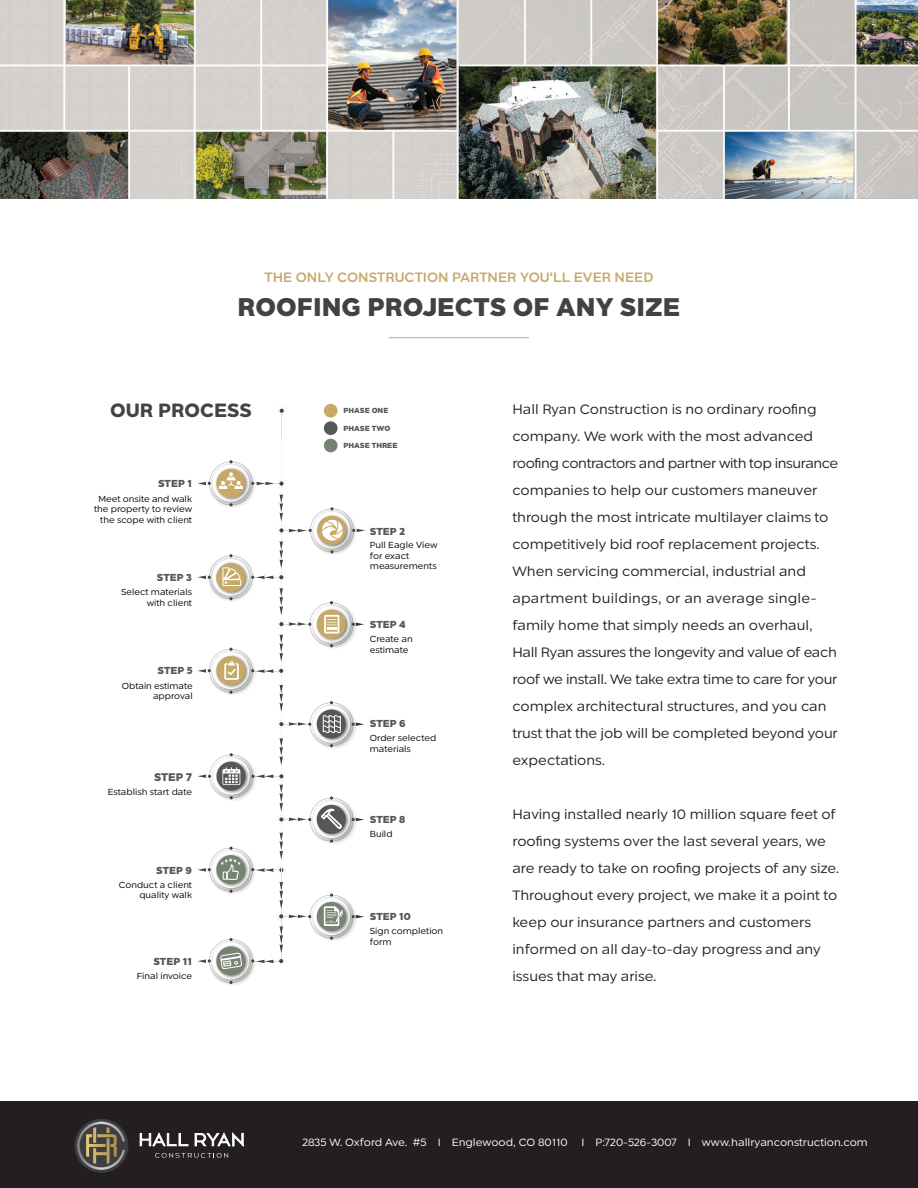
<style>
.page{position:relative;width:918px;height:1188px;background:#fff}
.page>*{position:absolute;margin:0;border:0;box-sizing:border-box;transform-origin:0 0}
.t1{font:900 25.5px "BD Megatoya";color:#424242}
.t2{font:19.05px "BD Megatoya Variable";color:#434343}
.t3{font:13.5px/27px "BD Megatoya";color:#231f20}
.t4{font:600 13.5px "BD Megatoya";color:#c6a967}
.t5{font:900 11.1px "BD Megatoya";color:#575757}
.t6{font:10.5px "BD Megatoya";color:#fff}
.t7{font:900 10.05px "BD Megatoya";color:#575757}
.t8{font:8.7px/10.5px "BD Megatoya";color:#000;text-align:right}
.t9{font:900 7.35px "BD Megatoya";color:#575757}
</style>
<div class="page">
<div style="left:0;top:1102px;width:918px;height:86px;background:#231f20"></div>
<svg style="left:140px;top:1132px;width:48px;height:14px"></svg>
<svg style="left:195px;top:1132px;width:48px;height:15px"></svg>
<svg style="left:155px;top:1153px;width:73px;height:5px"></svg>
<div style="left:75px;top:1119px;width:53px;height:53px;background:#3e3e3f;border-radius:50%"></div>
<div style="left:75px;top:1119px;width:53px;height:54px;border:1px solid #3e3e3f;border-radius:50%"></div>
<svg style="left:77px;top:1122px;width:48px;height:48px"></svg>
<img style="left:0;top:0;width:918px;height:199px">
<hr style="left:389px;top:337px;width:140px;height:1px;background:#c6a967">
<hr style="left:281px;top:438px;width:1px;height:45px;background:#e0deda">
<svg style="left:277px;top:406px;width:9px;height:32px"></svg>
<div style="left:324px;top:404px;width:14px;height:14px;background:#c6a968;border-radius:50%"></div>
<div style="left:324px;top:421px;width:14px;height:14px;background:#575757;border-radius:50%"></div>
<div style="left:324px;top:439px;width:14px;height:13px;background:#778372;border-radius:50%"></div>
<svg style="left:197px;top:460px;width:168px;height:525px"></svg>
<p class="t4" style="left:265px;top:269px;width:390px">THE ONLY CONSTRUCTION PARTNER YOU‘LL EVER NEED</p>
<p class="t1" style="left:238px;top:290px;width:444px">ROOFING PROJECTS OF ANY SIZE</p>
<p class="t2" style="left:110px;top:398px;width:143px">OUR PROCESS</p>
<p class="t7" style="left:158px;top:477px;width:36px">STEP 1</p>
<p class="t8" style="left:94px;top:493px;width:100px">Meet onsite and walk the property to review the scope with client</p>
<p class="t7" style="left:157px;top:571px;width:37px">STEP 3</p>
<p class="t8" style="left:121px;top:587px;width:73px">Select materials with client</p>
<p class="t7" style="left:157px;top:664px;width:37px">STEP 5</p>
<p class="t8" style="left:122px;top:680px;width:72px">Obtain estimate approval</p>
<p class="t5" style="left:154px;top:769px;width:40px">STEP 7</p>
<p class="t8" style="left:108px;top:787px;width:86px">Establish start date</p>
<p class="t7" style="left:156px;top:863px;width:37px">STEP 9</p>
<p class="t8" style="left:119px;top:879px;width:75px">Conduct a client quality walk</p>
<p class="t7" style="left:153px;top:954px;width:40px">STEP 11</p>
<p class="t8" style="left:137px;top:971px;width:57px">Final invoice</p>
<p class="t9" style="left:344px;top:406px;width:46px">PHASE ONE</p>
<p class="t9" style="left:344px;top:423px;width:48px">PHASE TWO</p>
<p class="t9" style="left:344px;top:441px;width:55px">PHASE THREE</p>
<p class="t7" style="left:370px;top:524px;width:37px">STEP 2</p>
<p class="t8" style="left:370px;top:540px;width:69px;text-align:left">Pull Eagle View for exact measurements</p>
<p class="t7" style="left:370px;top:617px;width:37px">STEP 4</p>
<p class="t8" style="left:370px;top:633px;width:44px;text-align:left">Create an estimate</p>
<p class="t7" style="left:370px;top:717px;width:37px">STEP 6</p>
<p class="t8" style="left:370px;top:733px;width:68px;text-align:left">Order selected materials</p>
<p class="t7" style="left:370px;top:812px;width:37px">STEP 8</p>
<p class="t8" style="left:370px;top:828px;width:24px">Build</p>
<p class="t7" style="left:370px;top:910px;width:43px">STEP 10</p>
<p class="t8" style="left:370px;top:926px;width:75px;text-align:left">Sign completion form</p>
<p class="t3" style="left:512px;top:395px;width:327px">Hall Ryan Construction is no ordinary roofing company. We work with the most advanced roofing contractors and partner with top insurance companies to help our customers maneuver through the most intricate multilayer claims to competitively bid roof replacement projects.<br>When servicing commercial, industrial and apartment buildings, or an average single&shy;family home that simply needs an overhaul, Hall Ryan assures the longevity and value of each roof we install. We take extra time to care for your complex architectural structures, and you can trust that the job will be completed beyond your expectations.</p>
<p class="t3" style="left:512px;top:800px;width:328px">Having installed nearly 10 million square feet of roofing systems over the last several years, we are ready to take on roofing projects of any size.<br>Throughout every project, we make it a point to keep our insurance partners and customers informed on all day-to-day progress and any issues that may arise.</p>
<p class="t6" style="left:302px;top:1136px;width:267px">2835 W. Oxford Ave. #5 I Englewood, CO 80110</p>
<p class="t6" style="left:581px;top:1136px;width:288px">I P:720-526-3007 I www.hallryanconstruction.com</p>
</div>
